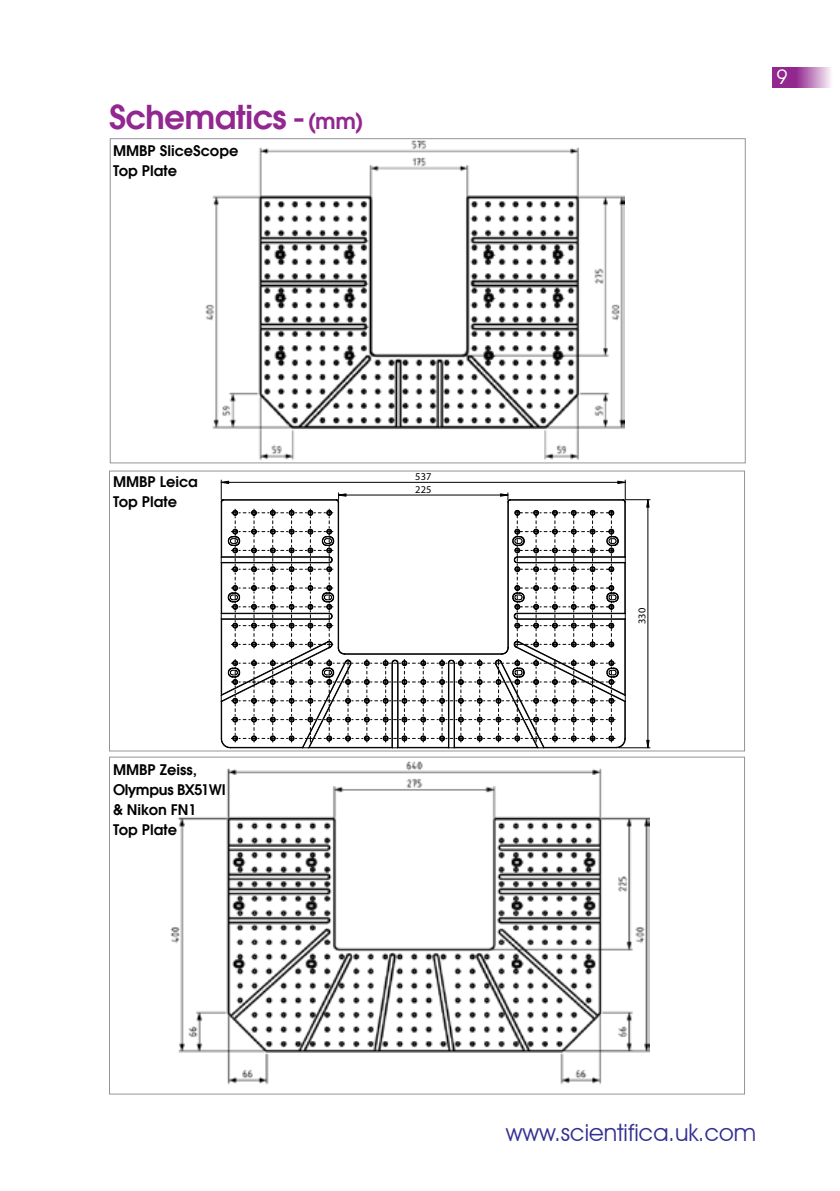
<style>
.page{position:relative;width:840px;height:1191px;background:#fff}
.page>*{position:absolute;margin:0;border:0;box-sizing:border-box;transform-origin:0 0}
.t1{font:600 36px "Avant Gar Got Itc TEE";letter-spacing:-.02em;color:#92278f}
.t2{font:24px "Avant Garde IT Cby BT";color:#333092}
.t3{font:20px "Avant Garde IT Cby BT";color:#fff}
.t4{font:600 16px/20px "Avant Gar Got Itc TEE";color:#000}
.t5{font:10.4px "Avant Garde";letter-spacing:.005em;color:#000}
.s1{font-size:24px}
</style>
<div class="page">
<svg style="left:772px;top:67px;width:59px;height:21px"></svg>
<img style="left:205px;top:140px;width:419px;height:320px">
<svg style="left:220px;top:480px;width:429px;height:268px"></svg>
<div style="left:109px;top:470px;width:635px;height:281px;border:1px solid #939598"></div>
<img style="left:170px;top:761px;width:479px;height:324px">
<h1 class="t1" style="left:109px;top:96px;width:255px">Schematics - <span class="s1">(mm)</span></h1>
<p class="t4" style="left:113px;top:140px;width:127px">MMBP SliceScope<br>Top Plate</p>
<p class="t3" style="left:775px;top:65px;width:13px">9</p>
<p class="t4" style="left:113px;top:471px;width:86px">MMBP Leica<br>Top Plate</p>
<p class="t4" style="left:113px;top:759px;width:114px">MMBP Zeiss,<br>Olympus BX51WI &amp; Nikon FN1<br>Top Plate</p>
<p class="t5" style="left:415px;top:470px;width:18px">537</p>
<p class="t5" style="left:415px;top:483px;width:18px">225</p>
<p class="t5" style="left:635px;top:624px;width:18px;rotate:-90deg">330</p>
<h2 class="t2" style="left:505px;top:1118px;width:252px">www.scientifica.uk.com</h2>
</div>
